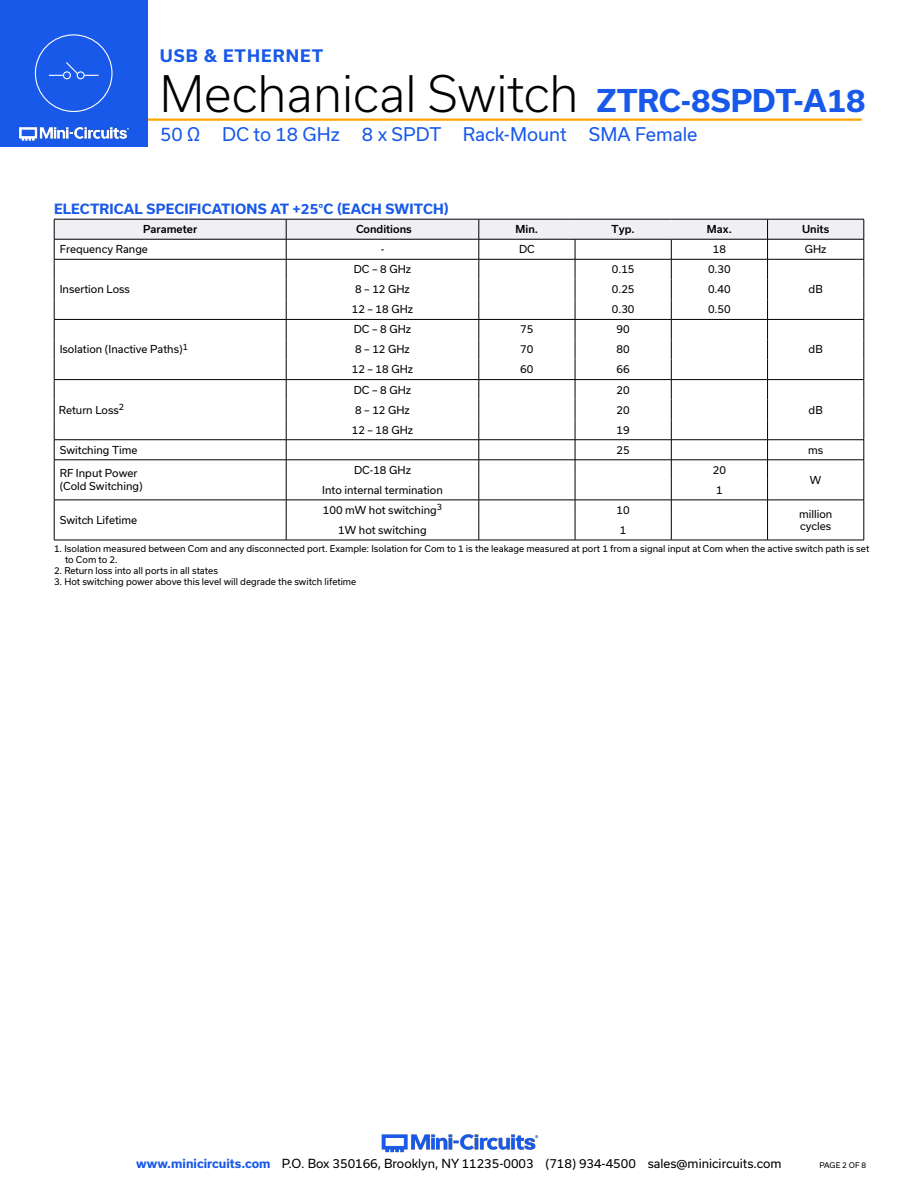
<style>
.page{position:relative;width:918px;height:1188px;background:#fff}
.page>*{position:absolute;margin:0;border:0;box-sizing:border-box;transform-origin:0 0}
.t1{font:300 48px "Usual";color:#000}
.t2{font:700 30px "Usual";color:#1859ea}
.t3{font:18px "Usual";color:#1859ea}
.t4{font:700 16.5px "Usual";letter-spacing:.065em;color:#1859ea}
.Blue_Headers{font:700 13.5px "Usual";letter-spacing:.015em;color:#1859ea}
.t5{font:12px "Usual";color:#000}
.Table_Body_Center{font:10.5px "Usual";color:#000}
.Table_Body_Left_Justified{font:10.5px "Usual";color:#000}
.Table_Header_Center{font:500 10.5px "Usual";color:#000}
.Notes{font:9px/10.8px "Usual";color:#000}
.t6{font:7.5px "Usual";color:#000}
.s1{font-weight:700;color:#1859ea}
</style>
<div class="page">
<hr style="left:129px;top:118px;width:733px;height:3px;background:#ffa300">
<div style="left:0;top:0;width:147px;height:147px;background:#1859ea"></div>
<img style="left:19px;top:126px;width:110px;height:15px">
<img style="left:381px;top:1134px;width:158px;height:19px">
<div style="left:35px;top:34px;width:78px;height:78px;border:1px solid #fff;border-radius:50%"></div>
<div style="left:63px;top:71px;width:8px;height:8px;border:1px solid #fff;border-radius:50%"></div>
<div style="left:77px;top:71px;width:8px;height:8px;border:1px solid #fff;border-radius:50%"></div>
<svg style="left:49px;top:62px;width:50px;height:14px"></svg>
<hr style="left:54px;top:540px;width:232px;height:1px;background:#000">
<hr style="left:768px;top:540px;width:96px;height:1px;background:#000">
<svg style="left:54px;top:219px;width:811px;height:321px"></svg>
<hr style="left:286px;top:540px;width:193px;height:1px;background:#000">
<hr style="left:479px;top:540px;width:96px;height:1px;background:#000">
<hr style="left:575px;top:540px;width:96px;height:1px;background:#000">
<hr style="left:671px;top:540px;width:97px;height:1px;background:#000">
<h3 class="t4" style="left:160px;top:46px;width:165px">USB &amp; ETHERNET</h3>
<h1 class="t1" style="left:160px;top:67px;width:420px">Mechanical Switch</h1>
<h2 class="t2" style="left:596px;top:83px;width:271px">ZTRC-8SPDT-A18</h2>
<h3 class="t3" style="left:160px;top:124px;width:539px">50 Ω DC to 18 GHz 8 x SPDT Rack-Mount SMA Female</h3>
<p class="Blue_Headers" style="left:54px;top:201px;width:396px">ELECTRICAL SPECIFICATIONS AT +25°C (EACH SWITCH)</p>
<p class="Table_Header_Center" style="left:143px;top:223px;width:56px">Parameter</p>
<p class="Table_Header_Center" style="left:356px;top:223px;width:57px">Conditions</p>
<p class="Table_Header_Center" style="left:516px;top:223px;width:24px">Min.</p>
<p class="Table_Header_Center" style="left:612px;top:223px;width:25px">Typ.</p>
<p class="Table_Header_Center" style="left:707px;top:223px;width:26px">Max.</p>
<p class="Table_Header_Center" style="left:802px;top:223px;width:29px">Units</p>
<p class="Table_Body_Left_Justified" style="left:60px;top:243px;width:90px">Frequency Range</p>
<p class="Table_Body_Center" style="left:381px;top:243px;width:5px">-</p>
<p class="Table_Body_Center" style="left:519px;top:243px;width:17px">DC</p>
<p class="Table_Body_Center" style="left:713px;top:243px;width:15px">18</p>
<p class="Table_Body_Center" style="left:805px;top:243px;width:23px">GHz</p>
<p class="Table_Body_Left_Justified" style="left:60px;top:283px;width:72px">Insertion Loss</p>
<p class="Table_Body_Center" style="left:354px;top:263px;width:59px">DC – 8 GHz</p>
<p class="Table_Body_Center" style="left:612px;top:263px;width:24px">0.15</p>
<p class="Table_Body_Center" style="left:708px;top:263px;width:24px">0.30</p>
<p class="Table_Body_Center" style="left:355px;top:283px;width:56px">8 – 12 GHz</p>
<p class="Table_Body_Center" style="left:612px;top:283px;width:24px">0.25</p>
<p class="Table_Body_Center" style="left:708px;top:283px;width:24px">0.40</p>
<p class="Table_Body_Center" style="left:809px;top:283px;width:16px">dB</p>
<p class="Table_Body_Center" style="left:352px;top:303px;width:63px">12 – 18 GHz</p>
<p class="Table_Body_Center" style="left:612px;top:303px;width:24px">0.30</p>
<p class="Table_Body_Center" style="left:708px;top:303px;width:24px">0.50</p>
<p class="Table_Body_Left_Justified" style="left:60px;top:343px;width:130px">Isolation (Inactive Paths)<sup>1</sup></p>
<p class="Table_Body_Left_Justified" style="left:59px;top:404px;width:67px">Return Loss<sup>2</sup></p>
<p class="Table_Body_Center" style="left:354px;top:323px;width:59px">DC – 8 GHz</p>
<p class="Table_Body_Center" style="left:520px;top:323px;width:15px">75</p>
<p class="Table_Body_Center" style="left:617px;top:323px;width:15px">90</p>
<p class="Table_Body_Center" style="left:355px;top:343px;width:56px">8 – 12 GHz</p>
<p class="Table_Body_Center" style="left:520px;top:343px;width:15px">70</p>
<p class="Table_Body_Center" style="left:617px;top:343px;width:15px">80</p>
<p class="Table_Body_Center" style="left:809px;top:343px;width:16px">dB</p>
<p class="Table_Body_Center" style="left:352px;top:364px;width:63px">12 – 18 GHz</p>
<p class="Table_Body_Center" style="left:520px;top:364px;width:15px">60</p>
<p class="Table_Body_Center" style="left:617px;top:364px;width:15px">66</p>
<p class="Table_Body_Center" style="left:354px;top:384px;width:59px">DC – 8 GHz</p>
<p class="Table_Body_Center" style="left:617px;top:384px;width:15px">20</p>
<p class="Table_Body_Center" style="left:355px;top:404px;width:56px">8 – 12 GHz</p>
<p class="Table_Body_Center" style="left:617px;top:404px;width:15px">20</p>
<p class="Table_Body_Center" style="left:809px;top:404px;width:16px">dB</p>
<p class="Table_Body_Center" style="left:352px;top:424px;width:63px">12 – 18 GHz</p>
<p class="Table_Body_Center" style="left:617px;top:424px;width:15px">19</p>
<p class="Table_Body_Left_Justified" style="left:60px;top:444px;width:79px">Switching Time</p>
<p class="Table_Body_Center" style="left:617px;top:444px;width:15px">25</p>
<p class="Table_Body_Center" style="left:808px;top:444px;width:17px">ms</p>
<p class="Table_Body_Left_Justified" style="left:60px;top:467px;width:79px">RF Input Power</p>
<p class="Table_Body_Left_Justified" style="left:60px;top:480px;width:84px">(Cold Switching)</p>
<p class="Table_Body_Center" style="left:354px;top:464px;width:58px">DC-18 GHz</p>
<p class="Table_Body_Center" style="left:713px;top:464px;width:15px">20</p>
<p class="Table_Body_Center" style="left:810px;top:474px;width:13px">W</p>
<p class="Table_Body_Center" style="left:322px;top:484px;width:122px">Into internal termination</p>
<p class="Table_Body_Center" style="left:716px;top:484px;width:8px">1</p>
<p class="Table_Body_Center" style="left:323px;top:504px;width:121px">100 mW hot switching<sup>3</sup></p>
<p class="Table_Body_Center" style="left:617px;top:504px;width:15px">10</p>
<p class="Table_Body_Center" style="left:799px;top:508px;width:35px">million</p>
<p class="Table_Body_Center" style="left:800px;top:520px;width:33px">cycles</p>
<p class="Table_Body_Left_Justified" style="left:60px;top:514px;width:79px">Switch Lifetime</p>
<p class="Table_Body_Center" style="left:338px;top:524px;width:90px">1W hot switching</p>
<p class="Table_Body_Center" style="left:620px;top:524px;width:8px">1</p>
<p class="Notes" style="left:65px;top:543px;width:806px;text-indent:-11px">1. Isolation measured between Com and any disconnected port. Example: Isolation for Com to 1 is the leakage measured at port 1 from a signal input at Com when the active switch path is set to Com to 2.</p>
<p class="Notes" style="left:54px;top:565px;width:165px">2. Return loss into all ports in all states</p>
<p class="Notes" style="left:54px;top:576px;width:304px">3. Hot switching power above this level will degrade the switch lifetime</p>
<h3 class="t5" style="left:136px;top:1157px;width:647px"><span class="s1">www.minicircuits.com</span> P.O. Box 350166, Brooklyn, NY 11235-0003 (718) 934-4500 sales@minicircuits.com</h3>
<p class="t6" style="left:819px;top:1161px;width:48px">PAGE 2 OF 8</p>
</div>
